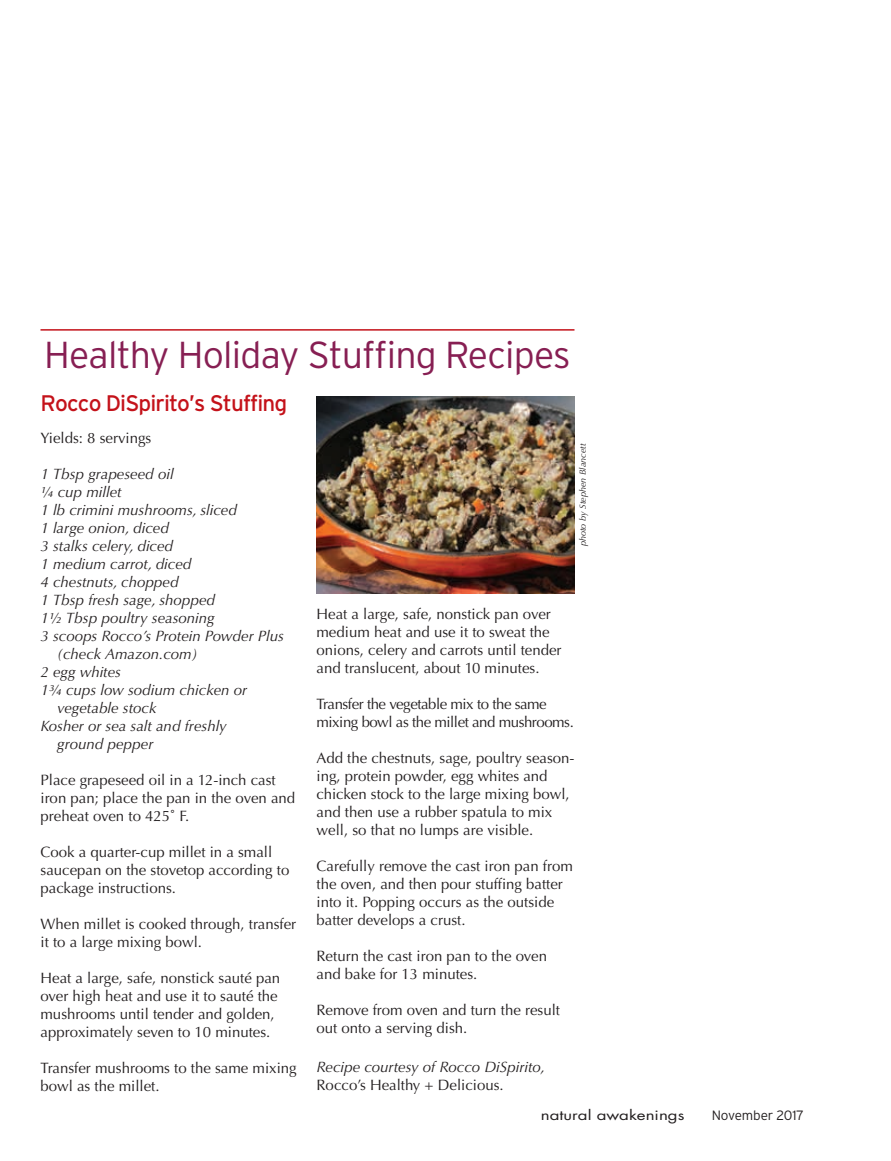
<style>
.page{position:relative;width:891px;height:1161px;background:#fff}
.page>*{position:absolute;margin:0;border:0;box-sizing:border-box;transform-origin:0 0}
.t1{font:300 37.5px "Interstate";letter-spacing:-.02em;color:#871f53}
.t2{font:22.5px "Interstate";letter-spacing:-.04em;color:#c4121a}
.t3{font:15px/18px "Optima";color:#231f20}
.t4{font:italic 15px "Optima";color:#231f20}
.t5{font:15px/18px "Optima";letter-spacing:-.03em;color:#231f20}
.t6{font:13.5px "Futura Std";color:#231f20;scale:1.25 1}
.t7{font:300 13.5px "Interstate";letter-spacing:-.01em;color:#231f20}
.t8{font:italic 9px "Optima";color:#231f20}
</style>
<div class="page">
<hr style="left:40px;top:329px;width:534px;height:2px;background:#c4121a">
<img style="left:316px;top:397px;width:259px;height:197px">
<h1 class="t1" style="left:44px;top:334px;width:528px">Healthy Holiday Stuffing Recipes</h1>
<h2 class="t2" style="left:40px;top:391px;width:248px">Rocco DiSpirito’s Stuffing</h2>
<p class="t3" style="left:40px;top:429px;width:112px">Yields: 8 servings</p>
<p class="t4" style="left:40px;top:465px;width:135px">1 Tbsp grapeseed oil</p>
<p class="t4" style="left:40px;top:483px;width:83px">¼ cup millet</p>
<p class="t4" style="left:40px;top:501px;width:198px">1 lb crimini mushrooms, sliced</p>
<p class="t4" style="left:40px;top:519px;width:130px">1 large onion, diced</p>
<p class="t4" style="left:40px;top:537px;width:134px">3 stalks celery, diced</p>
<p class="t4" style="left:40px;top:555px;width:153px">1 medium carrot, diced</p>
<p class="t4" style="left:40px;top:573px;width:140px">4 chestnuts, chopped</p>
<p class="t4" style="left:40px;top:591px;width:176px">1 Tbsp fresh sage, shopped</p>
<p class="t4" style="left:40px;top:609px;width:176px">1½ Tbsp poultry seasoning</p>
<p class="t4" style="left:40px;top:627px;width:245px">3 scoops Rocco’s Protein Powder Plus</p>
<p class="t4" style="left:57px;top:645px;width:142px">(check Amazon.com)</p>
<p class="t4" style="left:40px;top:663px;width:82px">2 egg whites</p>
<p class="t4" style="left:40px;top:681px;width:208px">1¾ cups low sodium chicken or</p>
<p class="t4" style="left:57px;top:699px;width:101px">vegetable stock</p>
<p class="t4" style="left:40px;top:717px;width:188px">Kosher or sea salt and freshly</p>
<p class="t4" style="left:57px;top:735px;width:98px">ground pepper</p>
<p class="t3" style="left:40px;top:771px;width:256px">Place grapeseed oil in a 12-inch cast iron pan; place the pan in the oven and preheat oven to 425˚ F.</p>
<p class="t3" style="left:40px;top:843px;width:250px">Cook a quarter-cup millet in a small saucepan on the stovetop according to package instructions.</p>
<p class="t3" style="left:40px;top:915px;width:257px">When millet is cooked through, transfer it to a large mixing bowl.</p>
<p class="t3" style="left:40px;top:969px;width:241px">Heat a large, safe, nonstick sauté pan over high heat and use it to sauté the mushrooms until tender and golden, approximately seven to 10 minutes.</p>
<p class="t3" style="left:40px;top:1059px;width:258px">Transfer mushrooms to the same mixing bowl as the millet.</p>
<p class="t8" style="left:578px;top:546px;width:104px;rotate:-90deg">photo by Stephen Blancett</p>
<p class="t3" style="left:316px;top:605px;width:247px">Heat a large, safe, nonstick pan over medium heat and use it to sweat the onions, celery and carrots until tender and translucent, about 10 minutes.</p>
<p class="t5" style="left:316px;top:695px;width:259px">Transfer the vegetable mix to the same mixing bowl as the millet and mushrooms.</p>
<p class="t3" style="left:316px;top:749px;width:260px">Add the chestnuts, sage, poultry season&shy;ing, protein powder, egg whites and chicken stock to the large mixing bowl, and then use a rubber spatula to mix well, so that no lumps are visible.</p>
<p class="t3" style="left:316px;top:857px;width:258px">Carefully remove the cast iron pan from the oven, and then pour stuffing batter into it. Popping occurs as the outside batter develops a crust.</p>
<p class="t3" style="left:316px;top:947px;width:232px">Return the cast iron pan to the oven and bake for 13 minutes.</p>
<p class="t3" style="left:316px;top:1001px;width:245px">Remove from oven and turn the result out onto a serving dish.</p>
<p class="t4" style="left:316px;top:1059px;width:230px">Recipe courtesy of Rocco DiSpirito,</p>
<p class="t3" style="left:316px;top:1077px;width:189px">Rocco’s Healthy + Delicious.</p>
<p class="t6" style="left:541px;top:1107px;width:116px">natural awakenings</p>
<p class="t7" style="left:712px;top:1108px;width:94px">November 2017</p>
</div>
